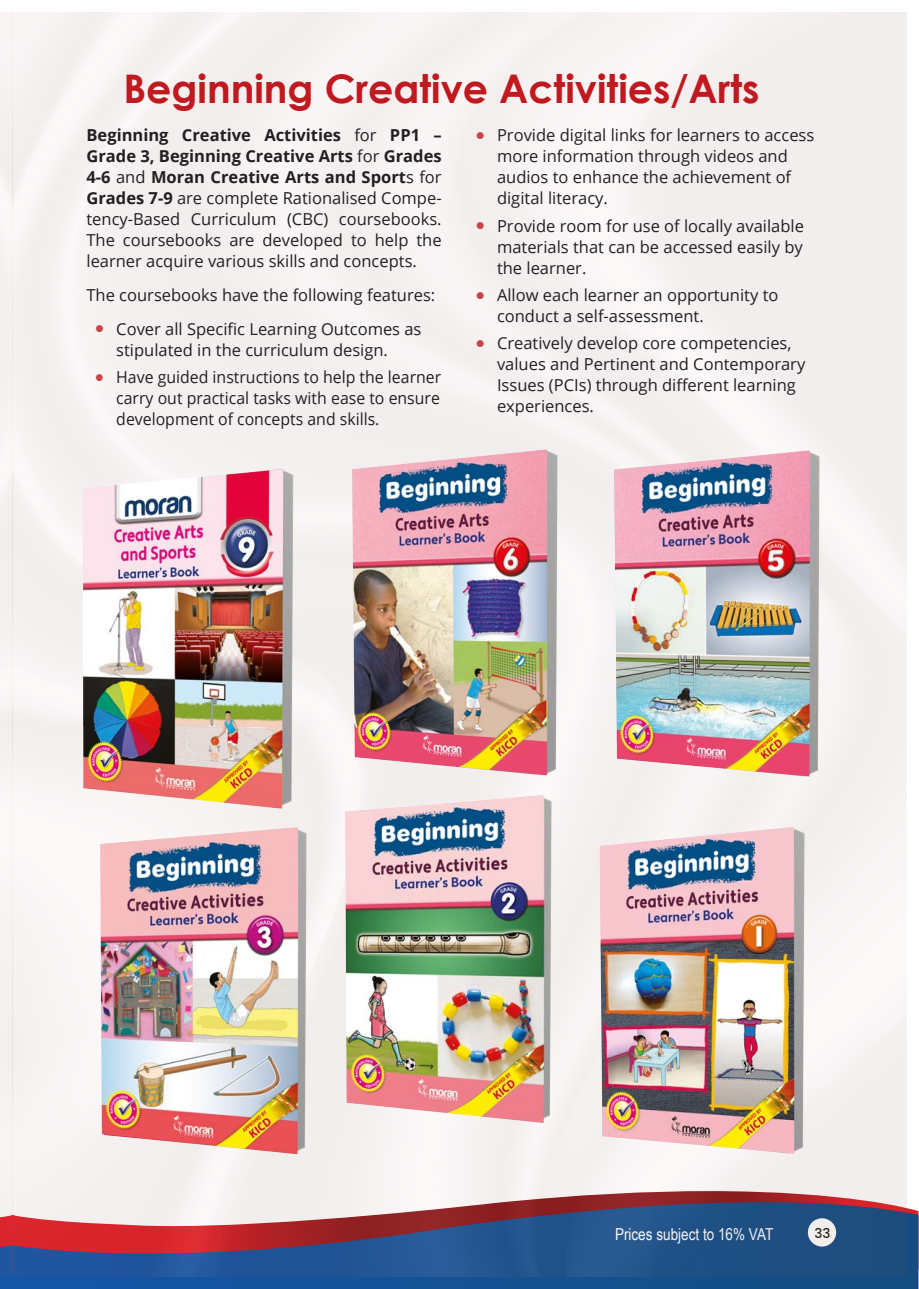
<style>
.page{position:relative;width:919px;height:1289px;background:#fff}
.page>*{position:absolute;margin:0;border:0;box-sizing:border-box;transform-origin:0 0}
.t1{font:700 39.45px "Century Gothic";color:#c0191f}
.t2{font:16.5px/21px "Open Sans";color:#231f20}
.t3{font:16.5px/21px "Open Sans";color:#231f20;text-align:justify;scale:.96 1}
.t4{font:16.5px "Arial Narrow";color:#fff}
.t5{font:500 13.5px "Poppins";color:#231f20}
.s1{font-weight:700}
.s2{color:#c74449}
</style>
<div class="page">
<svg style="left:12px;top:1202px;width:906px;height:86px;background:#175292"></svg>
<img style="left:0;top:13px;width:906px;height:1263px">
<img style="left:344px;top:443px;width:220px;height:337px">
<img style="left:93px;top:821px;width:220px;height:337px">
<img style="left:606px;top:444px;width:220px;height:337px">
<img style="left:339px;top:789px;width:220px;height:337px">
<img style="left:72px;top:463px;width:228px;height:350px">
<img style="left:591px;top:821px;width:220px;height:337px">
<p class="t1" style="left:123px;top:59px;width:637px">Beginning Creative Activities/Arts</p>
<p class="t2" style="left:86px;top:124px;width:356px;text-align:justify"><span class="s1">Beginning Creative Activities</span> for <span class="s1">PP1 – Grade 3, Beginning Creative Arts</span> for <span class="s1">Grades 4-6</span> and <span class="s1">Moran Creative Arts and Sport</span>s for <span class="s1">Grades 7-9</span> are complete Rationalised Compe&shy;tency-Based Curriculum (CBC) coursebooks.<br>The coursebooks are developed to help the learner acquire various skills and concepts.</p>
<p class="t2" style="left:86px;top:284px;width:350px">The coursebooks have the following features:</p>
<p class="t2" style="left:116px;top:318px;width:307px;text-indent:-21px"><span class="s2">●</span> Cover all Specific Learning Outcomes as stipulated in the curriculum design.</p>
<p class="t3" style="left:116px;top:366px;width:340px;text-indent:-21px"><span class="s2">●</span> Have guided instructions to help the learner carry out practical tasks with ease to ensure development of concepts and skills.</p>
<p class="t2" style="left:497px;top:124px;width:319px;text-indent:-21px"><span class="s2">●</span> Provide digital links for learners to access more information through videos and audios to enhance the achievement of digital literacy.</p>
<p class="t2" style="left:497px;top:215px;width:308px;text-align:justify;text-indent:-21px"><span class="s2">●</span> Provide room for use of locally available materials that can be accessed easily by the learner.</p>
<p class="t2" style="left:497px;top:284px;width:283px;text-indent:-21px"><span class="s2">●</span> Allow each learner an opportunity to conduct a self-assessment.</p>
<p class="t2" style="left:497px;top:332px;width:310px;text-indent:-21px"><span class="s2">●</span> Creatively develop core competencies, values and Pertinent and Contemporary Issues (PCIs) through different learning experiences.</p>
<p class="t4" style="left:615px;top:1221px;width:160px">Prices subject to 16% VAT</p>
<p class="t5" style="left:814px;top:1225px;width:18px">33</p>
</div>
